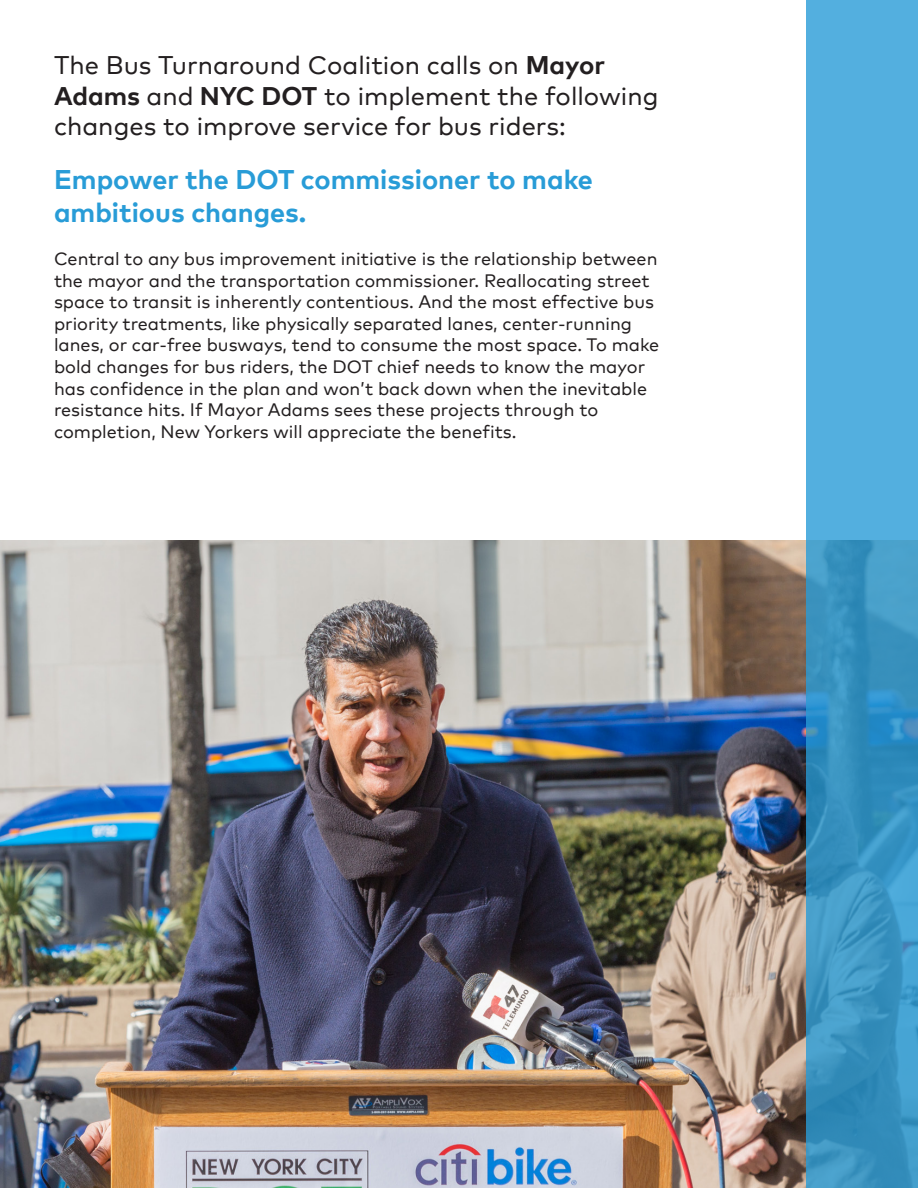
<style>
.page{position:relative;width:918px;height:1188px;background:#fff}
.page>*{position:absolute;margin:0;border:0;box-sizing:border-box;transform-origin:0 0}
.t1{font:700 27px/32.4px "Mark Offc Pro";color:#289cd7}
.t2{font:25.5px/30.6px "Mark Offc Pro";color:#231f20}
.t3{font:18px/21.6px "Mark Offc Pro";color:#231f20}
.s1{font-weight:700}
</style>
<div class="page">
<img style="left:0;top:540px;width:806px;height:648px">
<svg style="left:806px;top:0;width:112px;height:1188px;background:#449fce"></svg>
<p class="t2" style="left:54px;top:48px;width:606px">The Bus Turnaround Coalition calls on <span class="s1">Mayor<br>Adams</span> and <span class="s1">NYC DOT</span> to implement the following changes to improve service for bus riders:</p>
<p class="t1" style="left:54px;top:161px;width:540px">Empower the DOT commissioner to make ambitious changes.</p>
<p class="t3" style="left:54px;top:246px;width:607px">Central to any bus improvement initiative is the relationship between the mayor and the transportation commissioner. Reallocating street space to transit is inherently contentious. And the most effective bus priority treatments, like physically separated lanes, center-running lanes, or car-free busways, tend to consume the most space. To make bold changes for bus riders, the DOT chief needs to know the mayor has confidence in the plan and won’t back down when the inevitable resistance hits. If Mayor Adams sees these projects through to completion, New Yorkers will appreciate the benefits.</p>
</div>
